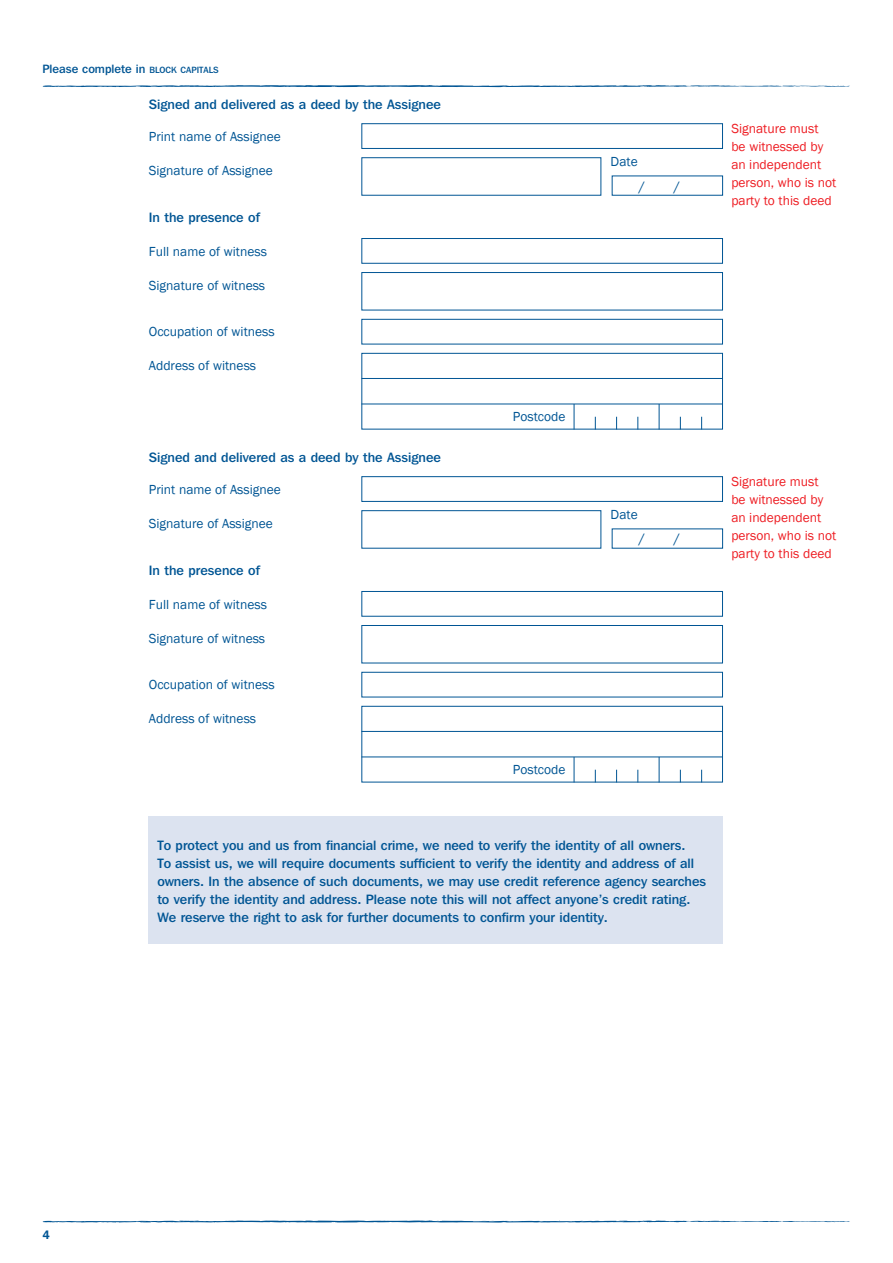
<style>
.page{position:relative;width:893px;height:1263px;background:#fff}
.page>*{position:absolute;margin:0;border:0;box-sizing:border-box;transform-origin:0 0}
.t1{font:14.1px "Franklin Gothic";color:#005594}
.t2{font:500 13.5px/18px "Franklin Gothic IT Cby BT";color:#005594}
.t3{font:13.5px "Franklin Gothic";color:#005594}
.t4{font:13.5px/18px "Franklin Gothic";color:#ee1d23}
.t5{font:500 12px "Franklin Gothic IT Cby BT";color:#005594}
.t6{font:600 12px "Franklin Gothic IT Cby BT";color:#005594}
.s1{font-size:9px}
</style>
<div class="page">
<div style="left:149px;top:816px;width:574px;height:128px;background:#dce3f0"></div>
<svg style="left:42px;top:85px;width:808px;height:2px;background:#6a9bc0"></svg>
<svg style="left:42px;top:1220px;width:808px;height:3px"></svg>
<div style="left:361px;top:123px;width:362px;height:26px;border:1px solid #005594"></div>
<div style="left:361px;top:238px;width:362px;height:26px;border:1px solid #005594"></div>
<div style="left:361px;top:272px;width:362px;height:38px;border:1px solid #005594"></div>
<div style="left:361px;top:319px;width:362px;height:25px;border:1px solid #005594"></div>
<div style="left:361px;top:157px;width:240px;height:39px;border:1px solid #005594"></div>
<div style="left:361px;top:353px;width:362px;height:76px;border:1px solid #005594"></div>
<hr style="left:361px;top:404px;width:362px;height:1px;background:#005594">
<hr style="left:361px;top:378px;width:362px;height:1px;background:#005594">
<svg style="left:701px;top:417px;width:1px;height:12px"></svg>
<svg style="left:680px;top:417px;width:1px;height:12px"></svg>
<svg style="left:659px;top:404px;width:1px;height:25px"></svg>
<svg style="left:637px;top:417px;width:1px;height:12px"></svg>
<svg style="left:616px;top:417px;width:1px;height:12px"></svg>
<svg style="left:595px;top:417px;width:1px;height:12px"></svg>
<svg style="left:574px;top:404px;width:1px;height:25px"></svg>
<div style="left:361px;top:591px;width:362px;height:26px;border:1px solid #005594"></div>
<div style="left:361px;top:625px;width:362px;height:38px;border:1px solid #005594"></div>
<div style="left:361px;top:672px;width:362px;height:25px;border:1px solid #005594"></div>
<div style="left:361px;top:510px;width:240px;height:39px;border:1px solid #005594"></div>
<div style="left:361px;top:706px;width:362px;height:76px;border:1px solid #005594"></div>
<hr style="left:361px;top:756px;width:362px;height:1px;background:#005594">
<hr style="left:361px;top:731px;width:362px;height:1px;background:#005594">
<svg style="left:701px;top:770px;width:1px;height:12px"></svg>
<svg style="left:680px;top:770px;width:1px;height:12px"></svg>
<svg style="left:659px;top:757px;width:1px;height:25px"></svg>
<svg style="left:637px;top:770px;width:1px;height:12px"></svg>
<svg style="left:616px;top:770px;width:1px;height:12px"></svg>
<svg style="left:595px;top:770px;width:1px;height:12px"></svg>
<svg style="left:574px;top:757px;width:1px;height:25px"></svg>
<div style="left:361px;top:476px;width:362px;height:26px;border:1px solid #005594"></div>
<p class="t5" style="left:43px;top:62px;width:178px">Please complete in <span class="s1">BLOCK CAPITALS</span></p>
<p class="t2" style="left:149px;top:95px;width:294px">Signed and delivered as a deed by the Assignee</p>
<p class="t3" style="left:149px;top:128px;width:134px">Print name of Assignee</p>
<p class="t3" style="left:149px;top:162px;width:126px">Signature of Assignee</p>
<p class="t2" style="left:149px;top:208px;width:113px">In the presence of</p>
<p class="t3" style="left:149px;top:243px;width:120px">Full name of witness</p>
<p class="t3" style="left:149px;top:277px;width:118px">Signature of witness</p>
<p class="t3" style="left:149px;top:324px;width:127px">Occupation of witness</p>
<p class="t3" style="left:149px;top:358px;width:109px">Address of witness</p>
<p class="t2" style="left:149px;top:448px;width:294px">Signed and delivered as a deed by the Assignee</p>
<p class="t3" style="left:149px;top:481px;width:134px">Print name of Assignee</p>
<p class="t3" style="left:149px;top:515px;width:126px">Signature of Assignee</p>
<p class="t2" style="left:149px;top:561px;width:113px">In the presence of</p>
<p class="t3" style="left:149px;top:596px;width:120px">Full name of witness</p>
<p class="t3" style="left:149px;top:630px;width:118px">Signature of witness</p>
<p class="t3" style="left:149px;top:676px;width:127px">Occupation of witness</p>
<p class="t3" style="left:149px;top:710px;width:109px">Address of witness</p>
<p class="t3" style="left:611px;top:153px;width:29px">Date</p>
<p class="t1" style="left:639px;top:177px;width:8px">/</p>
<p class="t1" style="left:674px;top:177px;width:8px">/</p>
<p class="t4" style="left:731px;top:120px;width:106px">Signature must<br>be witnessed by an independent person, who is not party to this deed</p>
<p class="t3" style="left:513px;top:409px;width:54px">Postcode</p>
<p class="t3" style="left:611px;top:506px;width:29px">Date</p>
<p class="t1" style="left:639px;top:530px;width:8px">/</p>
<p class="t1" style="left:674px;top:530px;width:8px">/</p>
<p class="t4" style="left:731px;top:472px;width:106px">Signature must<br>be witnessed by an independent person, who is not party to this deed</p>
<p class="t3" style="left:513px;top:761px;width:54px">Postcode</p>
<p class="t2" style="left:157px;top:836px;width:550px">To protect you and us from financial crime, we need to verify the identity of all owners.<br>To assist us, we will require documents sufficient to verify the identity and address of all owners. In the absence of such documents, we may use credit reference agency searches to verify the identity and address. Please note this will not affect anyone’s credit rating.<br>We reserve the right to ask for further documents to confirm your identity.</p>
<p class="t6" style="left:43px;top:1227px;width:9px">4</p>
</div>
